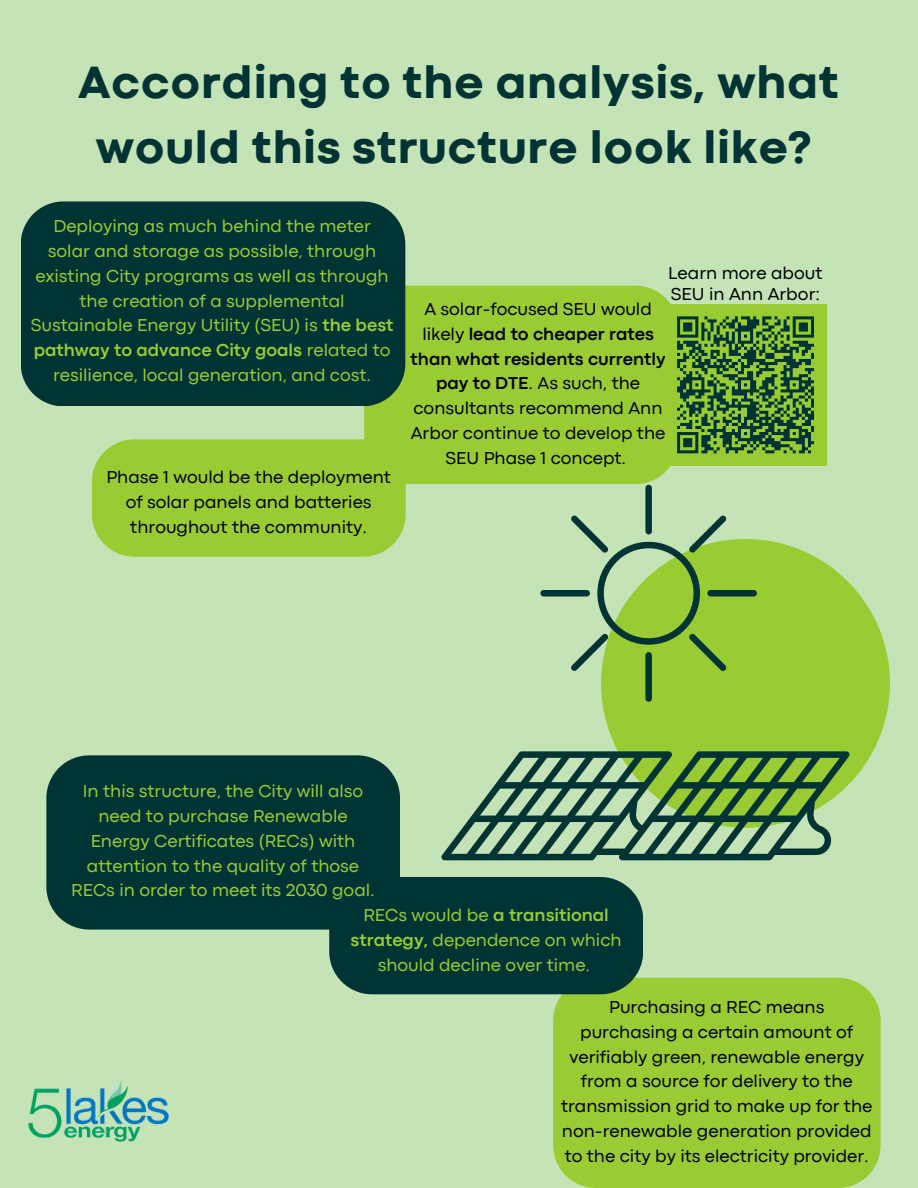
<style>
.page{position:relative;width:918px;height:1188px;background:#c4e4b8}
.page>*{position:absolute;margin:0;border:0;box-sizing:border-box;transform-origin:0 0}
.t1{font:800 46.65px/64.9px "Codec Cold";color:#033;text-align:center}
.t2{font:18px/24.8px "Codec Pro";color:#000;text-align:center}
.t3{font:18px/24.8px "Codec Pro";color:#9c3;text-align:center}
.s1{font-weight:700}
</style>
<div class="page">
<div style="left:601px;top:539px;width:289px;height:289px;background:#9c3;border-radius:50%"></div>
<div style="left:645px;top:485px;width:7px;height:49px;background:#033;border-radius:3px"></div>
<div style="left:540px;top:590px;width:50px;height:6px;background:#033;border-radius:3px"></div>
<div style="left:645px;top:652px;width:7px;height:50px;background:#033;border-radius:3px"></div>
<div style="left:707px;top:590px;width:50px;height:6px;background:#033;border-radius:3px"></div>
<svg style="left:571px;top:515px;width:156px;height:156px"></svg>
<svg style="left:441px;top:751px;width:408px;height:109px"></svg>
<div style="left:364px;top:286px;width:307px;height:198px;background:#9c3"></div>
<div style="left:92px;top:439px;width:314px;height:118px;background:#9c3"></div>
<div style="left:553px;top:978px;width:328px;height:210px;background:#9c3"></div>
<div style="left:329px;top:877px;width:314px;height:117px;background:#033"></div>
<div style="left:21px;top:201px;width:384px;height:205px;background:#033"></div>
<div style="left:46px;top:755px;width:354px;height:175px;background:#033"></div>
<div style="left:665px;top:304px;width:161px;height:162px;background:#9c3"></div>
<svg style="left:677px;top:316px;width:137px;height:138px"></svg>
<img style="left:29px;top:1078px;width:139px;height:64px">
<p class="t1" style="left:78px;top:54px;width:763px">According to the analysis, what would this structure look like?</p>
<p class="t3" style="left:31px;top:215px;width:364px">Deploying as much behind the meter solar and storage as possible, through existing City programs as well as through the creation of a supplemental Sustainable Energy Utility (SEU) is <span class="s1">the best pathway to advance City goals</span> related to resilience, local generation, and cost.</p>
<p class="t2" style="left:106px;top:466px;width:286px">Phase 1 would be the deployment of solar panels and batteries throughout the community.</p>
<p class="t2" style="left:668px;top:263px;width:156px;line-height:21.3px;text-align:left">Learn more about<br>SEU in Ann Arbor:</p>
<p class="t2" style="left:411px;top:298px;width:256px">A solar-focused SEU would likely <span class="s1">lead to cheaper rates than what residents currently pay to DTE</span>. As such, the consultants recommend Ann<br>Arbor continue to develop the<br>SEU Phase 1 concept.</p>
<p class="t3" style="left:71px;top:780px;width:305px">In this structure, the City will also need to purchase Renewable<br>Energy Certificates (RECs) with attention to the quality of those<br>RECs in order to meet its 2030 goal.</p>
<p class="t3" style="left:351px;top:904px;width:272px">RECs would be <span class="s1">a transitional strategy,</span> dependence on which should decline over time.</p>
<p class="t2" style="left:561px;top:996px;width:313px">Purchasing a REC means purchasing a certain amount of verifiably green, renewable energy from a source for delivery to the transmission grid to make up for the non-renewable generation provided to the city by its electricity provider.</p>
</div>
